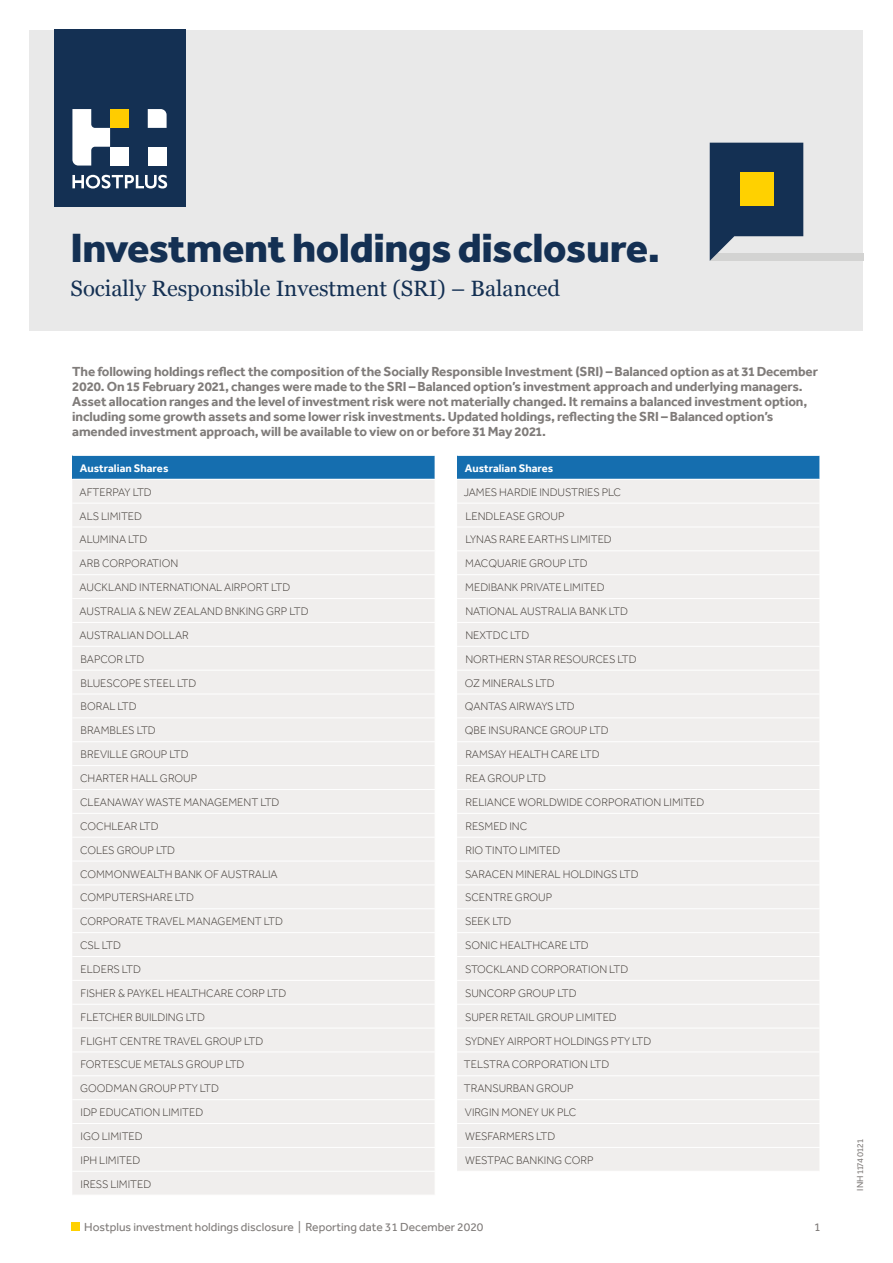
<style>
.page{position:relative;width:893px;height:1263px;background:#fff}
.page>*{position:absolute;margin:0;border:0;box-sizing:border-box;transform-origin:0 0}
.t1{font:800 42px "Effra";letter-spacing:-.01em;color:#143053}
.t2{font:22.2px "Georgia";color:#143053}
.t3{font:700 13.5px/15px "Effra";letter-spacing:-.01em;color:#807c7a}
.t4{font:12px "Effra";color:#807c7a}
.t5{font:300 11.25px/23.9px "Effra";color:#3d3732}
.t6{font:700 11.25px "Effra";color:#fff}
.t7{font:9px "Effra";color:#807c7a}
</style>
<div class="page">
<div style="left:71px;top:1222px;width:9px;height:9px;background:#ffd100"></div>
<div style="left:30px;top:30px;width:833px;height:300px;background:#e9e9e9"></div>
<div style="left:710px;top:253px;width:153px;height:8px;background:#d3d3d2"></div>
<svg style="left:710px;top:143px;width:93px;height:118px"></svg>
<div style="left:740px;top:173px;width:33px;height:33px;background:#ffd100"></div>
<div style="left:54px;top:30px;width:131px;height:177px;background:#143053"></div>
<svg style="left:148px;top:109px;width:19px;height:19px"></svg>
<div style="left:148px;top:147px;width:19px;height:19px;background:#fff"></div>
<div style="left:110px;top:109px;width:19px;height:19px;background:#fc0"></div>
<svg style="left:72px;top:109px;width:38px;height:57px"></svg>
<div style="left:110px;top:147px;width:19px;height:19px;background:#fff"></div>
<svg style="left:72px;top:175px;width:95px;height:14px"></svg>
<div style="left:72px;top:455px;width:363px;height:24px;background:#156eaf"></div>
<div style="left:72px;top:480px;width:363px;height:715px;background:#f0eeed"></div>
<hr style="left:72px;top:503px;width:363px;height:1px;background:#fff">
<hr style="left:72px;top:527px;width:363px;height:1px;background:#fff">
<hr style="left:72px;top:550px;width:363px;height:1px;background:#fff">
<hr style="left:72px;top:574px;width:363px;height:1px;background:#fff">
<hr style="left:72px;top:598px;width:363px;height:1px;background:#fff">
<hr style="left:72px;top:622px;width:363px;height:1px;background:#fff">
<hr style="left:72px;top:646px;width:363px;height:1px;background:#fff">
<hr style="left:72px;top:670px;width:363px;height:1px;background:#fff">
<hr style="left:72px;top:717px;width:363px;height:1px;background:#fff">
<hr style="left:72px;top:741px;width:363px;height:1px;background:#fff">
<hr style="left:72px;top:765px;width:363px;height:1px;background:#fff">
<hr style="left:72px;top:789px;width:363px;height:1px;background:#fff">
<hr style="left:72px;top:813px;width:363px;height:1px;background:#fff">
<hr style="left:72px;top:837px;width:363px;height:1px;background:#fff">
<hr style="left:72px;top:861px;width:363px;height:1px;background:#fff">
<hr style="left:72px;top:908px;width:363px;height:1px;background:#fff">
<hr style="left:72px;top:932px;width:363px;height:1px;background:#fff">
<hr style="left:72px;top:956px;width:363px;height:1px;background:#fff">
<hr style="left:72px;top:980px;width:363px;height:1px;background:#fff">
<hr style="left:72px;top:1004px;width:363px;height:1px;background:#fff">
<hr style="left:72px;top:1028px;width:363px;height:1px;background:#fff">
<hr style="left:72px;top:1051px;width:363px;height:1px;background:#fff">
<hr style="left:72px;top:1099px;width:363px;height:1px;background:#fff">
<hr style="left:72px;top:1123px;width:363px;height:1px;background:#fff">
<hr style="left:72px;top:1147px;width:363px;height:1px;background:#fff">
<hr style="left:72px;top:1171px;width:363px;height:1px;background:#fff">
<hr style="left:72px;top:694px;width:363px;height:1px;background:#fff">
<hr style="left:72px;top:884px;width:363px;height:1px;background:#fff">
<hr style="left:72px;top:1075px;width:363px;height:1px;background:#fff">
<hr style="left:72px;top:455px;width:363px;height:1px;background:#fff">
<div style="left:457px;top:455px;width:363px;height:24px;background:#156eaf"></div>
<div style="left:457px;top:480px;width:362px;height:691px;background:#f0eeed"></div>
<hr style="left:457px;top:455px;width:363px;height:1px;background:#fff">
<hr style="left:457px;top:503px;width:363px;height:1px;background:#fff">
<hr style="left:457px;top:527px;width:363px;height:1px;background:#fff">
<hr style="left:457px;top:550px;width:363px;height:1px;background:#fff">
<hr style="left:457px;top:574px;width:363px;height:1px;background:#fff">
<hr style="left:457px;top:598px;width:363px;height:1px;background:#fff">
<hr style="left:457px;top:622px;width:363px;height:1px;background:#fff">
<hr style="left:457px;top:646px;width:363px;height:1px;background:#fff">
<hr style="left:457px;top:670px;width:363px;height:1px;background:#fff">
<hr style="left:457px;top:694px;width:363px;height:1px;background:#fff">
<hr style="left:457px;top:717px;width:363px;height:1px;background:#fff">
<hr style="left:457px;top:741px;width:363px;height:1px;background:#fff">
<hr style="left:457px;top:765px;width:363px;height:1px;background:#fff">
<hr style="left:457px;top:789px;width:363px;height:1px;background:#fff">
<hr style="left:457px;top:813px;width:363px;height:1px;background:#fff">
<hr style="left:457px;top:837px;width:363px;height:1px;background:#fff">
<hr style="left:457px;top:861px;width:363px;height:1px;background:#fff">
<hr style="left:457px;top:884px;width:363px;height:1px;background:#fff">
<hr style="left:457px;top:908px;width:363px;height:1px;background:#fff">
<hr style="left:457px;top:932px;width:363px;height:1px;background:#fff">
<hr style="left:457px;top:956px;width:363px;height:1px;background:#fff">
<hr style="left:457px;top:980px;width:363px;height:1px;background:#fff">
<hr style="left:457px;top:1004px;width:363px;height:1px;background:#fff">
<hr style="left:457px;top:1028px;width:363px;height:1px;background:#fff">
<hr style="left:457px;top:1051px;width:363px;height:1px;background:#fff">
<hr style="left:457px;top:1075px;width:363px;height:1px;background:#fff">
<hr style="left:457px;top:1099px;width:363px;height:1px;background:#fff">
<hr style="left:457px;top:1123px;width:363px;height:1px;background:#fff">
<hr style="left:457px;top:1147px;width:363px;height:1px;background:#fff">
<h1 class="t1" style="left:70px;top:222px;width:591px">Investment holdings disclosure.</h1>
<h2 class="t2" style="left:71px;top:272px;width:491px">Socially Responsible Investment (SRI) – Balanced</h2>
<p class="t3" style="left:72px;top:364px;width:747px">The following holdings reflect the composition of the Socially Responsible Investment (SRI) – Balanced option as at 31 December 2020. On 15 February 2021, changes were made to the SRI – Balanced option’s investment approach and underlying managers.<br>Asset allocation ranges and the level of investment risk were not materially changed. It remains a balanced investment option, including some growth assets and some lower risk investments. Updated holdings, reflecting the SRI – Balanced option’s amended investment approach, will be available to view on or before 31 May 2021.</p>
<p class="t6" style="left:80px;top:461px;width:90px">Australian Shares</p>
<p class="t5" style="left:80px;top:480px;width:231px">AFTERPAY LTD<br>ALS LIMITED<br>ALUMINA LTD<br>ARB CORPORATION<br>AUCKLAND INTERNATIONAL AIRPORT LTD<br>AUSTRALIA &amp; NEW ZEALAND BNKING GRP LTD<br>AUSTRALIAN DOLLAR<br>BAPCOR LTD<br>BLUESCOPE STEEL LTD<br>BORAL LTD<br>BRAMBLES LTD<br>BREVILLE GROUP LTD<br>CHARTER HALL GROUP<br>CLEANAWAY WASTE MANAGEMENT LTD<br>COCHLEAR LTD<br>COLES GROUP LTD<br>COMMONWEALTH BANK OF AUSTRALIA<br>COMPUTERSHARE LTD<br>CORPORATE TRAVEL MANAGEMENT LTD<br>CSL LTD<br>ELDERS LTD<br>FISHER &amp; PAYKEL HEALTHCARE CORP LTD<br>FLETCHER BUILDING LTD<br>FLIGHT CENTRE TRAVEL GROUP LTD<br>FORTESCUE METALS GROUP LTD<br>GOODMAN GROUP PTY LTD<br>IDP EDUCATION LIMITED<br>IGO LIMITED<br>IPH LIMITED<br>IRESS LIMITED</p>
<p class="t6" style="left:465px;top:461px;width:90px">Australian Shares</p>
<p class="t5" style="left:464px;top:480px;width:242px">JAMES HARDIE INDUSTRIES PLC<br>LENDLEASE GROUP<br>LYNAS RARE EARTHS LIMITED<br>MACQUARIE GROUP LTD<br>MEDIBANK PRIVATE LIMITED<br>NATIONAL AUSTRALIA BANK LTD<br>NEXTDC LTD<br>NORTHERN STAR RESOURCES LTD<br>OZ MINERALS LTD<br>QANTAS AIRWAYS LTD<br>QBE INSURANCE GROUP LTD<br>RAMSAY HEALTH CARE LTD<br>REA GROUP LTD<br>RELIANCE WORLDWIDE CORPORATION LIMITED<br>RESMED INC<br>RIO TINTO LIMITED<br>SARACEN MINERAL HOLDINGS LTD<br>SCENTRE GROUP<br>SEEK LTD<br>SONIC HEALTHCARE LTD<br>STOCKLAND CORPORATION LTD<br>SUNCORP GROUP LTD<br>SUPER RETAIL GROUP LIMITED<br>SYDNEY AIRPORT HOLDINGS PTY LTD<br>TELSTRA CORPORATION LTD<br>TRANSURBAN GROUP<br>VIRGIN MONEY UK PLC<br>WESFARMERS LTD<br>WESTPAC BANKING CORP</p>
<p class="t4" style="left:84px;top:1220px;width:401px">Hostplus investment holdings disclosure | Reporting date 31 December 2020</p>
<p class="t4" style="left:814px;top:1220px;width:8px">1</p>
<p class="t7" style="left:855px;top:1191px;width:53px;rotate:-90deg">INH 1174 0121</p>
</div>
